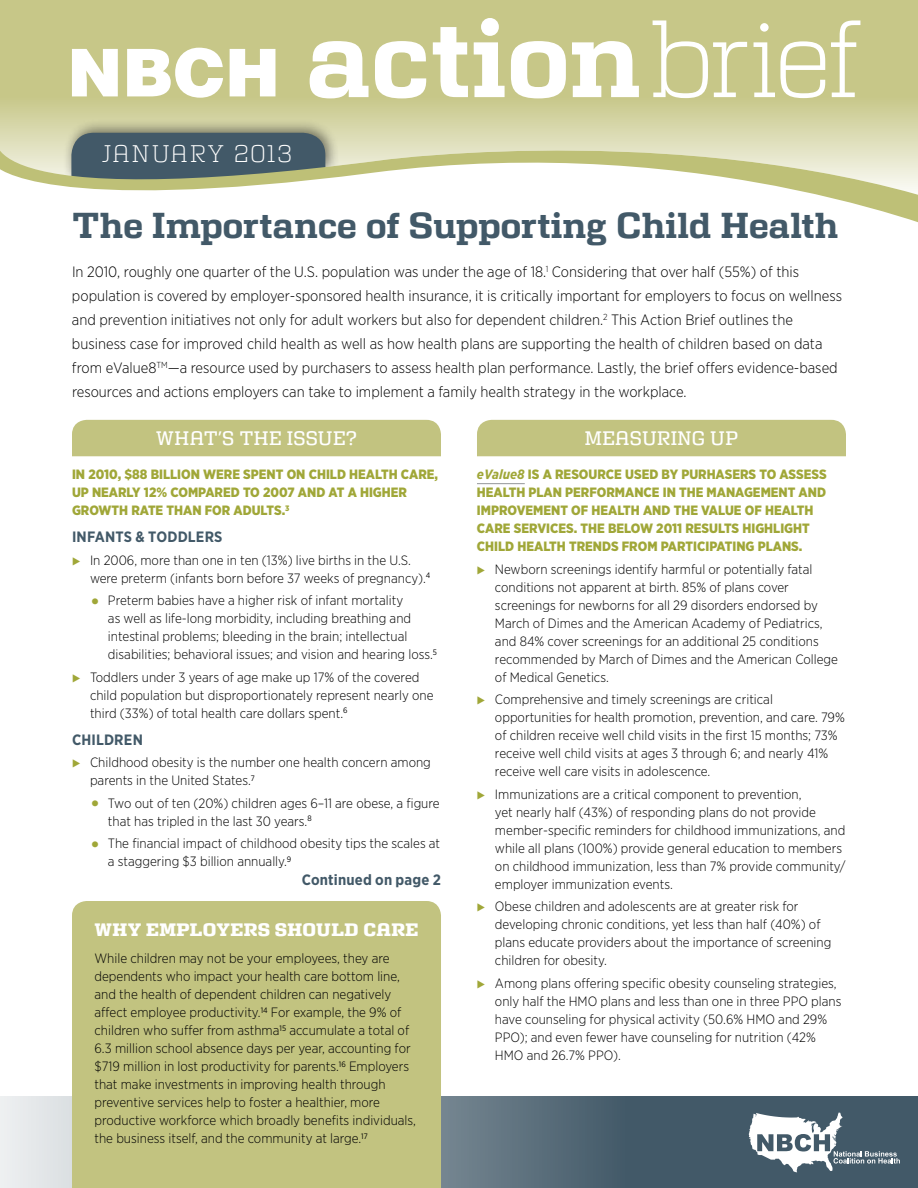
<style>
.page{position:relative;width:918px;height:1188px;background:#fff}
.page>*{position:absolute;margin:0;border:0;box-sizing:border-box;transform-origin:0 0}
.t1{font:700 109.5px "Girard Slab";color:#fff}
.t2{font:700 36px "Girard Slab";color:#425968}
.t3{font:300 24px "Girard Slab";letter-spacing:.065em;color:#fff}
.t4{font:500 19.5px "Girard Slab";letter-spacing:.015em;color:#fff}
.t5{font:18px "Times";color:#dcd5c5}
.t6{font:800 18px "Girard Slab";letter-spacing:.015em;color:#fff}
.t7{font:300 15px/24px "Gotham Narrow";color:#000}
.t8{font:700 15px "Gotham Narrow";letter-spacing:.01em;color:#425968}
.t9{font:300 13.5px/18px "Gotham Narrow";color:#000}
.t10{font:900 13.5px/18px "Gotham Narrow";color:#a0a738}
.s1{font-family:"Helvetica";font-weight:900;font-size:66px}
.s2{font-weight:300}
.s3{font-family:"European Pi Three";font-weight:400;font-size:10.5px;color:#a0a738}
.s4{font-weight:700;font-style:italic}
</style>
<div class="page">
<div style="left:72px;top:420px;width:369px;height:36px;background:#c2c380"></div>
<div style="left:477px;top:420px;width:369px;height:36px;background:#c2c380"></div>
<svg style="left:0;top:0;width:918px;height:119px;background:#c8c88a"></svg>
<svg style="left:0;top:119px;width:918px;height:103px"></svg>
<svg style="left:0;top:1096px;width:918px;height:92px;background:#667985"></svg>
<svg style="left:749px;top:1112px;width:151px;height:60px"></svg>
<hr style="left:477px;top:483px;width:48px;height:1px;background:#939598">
<div style="left:72px;top:901px;width:369px;height:287px;background:#c2c380"></div>
<svg style="left:3px;top:211px;width:914px;height:9px"></svg>
<h1 class="t1" style="left:67px;top:-8px;width:795px"><span class="s1">NBCH</span> action<span class="s2">BRIEF</span></h1>
<h3 class="t3" style="left:102px;top:140px;width:192px">JANUARY 2013</h3>
<h2 class="t2" style="left:72px;top:203px;width:768px">The Importance of Supporting Child Health</h2>
<p class="t7" style="left:72px;top:259px;width:772px">In 2010, roughly one quarter of the U.S. population was under the age of 18.<sup>1</sup> Considering that over half (55%) of this population is covered by employer-sponsored health insurance, it is critically important for employers to focus on wellness and prevention initiatives not only for adult workers but also for dependent children.<sup>2</sup> This Action Brief outlines the business case for improved child health as well as how health plans are supporting the health of children based on data from eValue8<sup>TM</sup>—a resource used by purchasers to assess health plan performance. Lastly, the brief offers evidence-based resources and actions employers can take to implement a family health strategy in the workplace.</p>
<h3 class="t4" style="left:156px;top:427px;width:203px">WHAT’S THE ISSUE?</h3>
<p class="t10" style="left:72px;top:465px;width:368px">IN 2010, $88 BILLION WERE SPENT ON CHILD HEALTH CARE,<br>UP NEARLY 12% COMPARED TO 2007 AND AT A HIGHER<br>GROWTH RATE THAN FOR ADULTS.<sup>3</sup></p>
<p class="t8" style="left:72px;top:527px;width:152px">INFANTS &amp; TODDLERS</p>
<p class="t9" style="left:90px;top:551px;width:342px;text-indent:-18px"><span class="s3">E</span> In 2006, more than one in ten (13%) live births in the U.S. were preterm (infants born before 37 weeks of pregnancy).<sup>4</sup></p>
<p class="t9" style="left:108px;top:591px;width:331px">Preterm babies have a higher risk of infant mortality<br>as well as life-long morbidity, including breathing and intestinal problems; bleeding in the brain; intellectual disabilities; behavioral issues; and vision and hearing loss.<sup>5</sup></p>
<p class="t9" style="left:90px;top:668px;width:345px;text-indent:-18px"><span class="s3">E</span> Toddlers under 3 years of age make up 17% of the covered child population but disproportionately represent nearly one third (33%) of total health care dollars spent.<sup>6</sup></p>
<p class="t8" style="left:72px;top:730px;width:73px">CHILDREN</p>
<p class="t9" style="left:90px;top:753px;width:342px;text-indent:-18px"><span class="s3">E</span> Childhood obesity is the number one health concern among parents in the United States.<sup>7</sup></p>
<p class="t9" style="left:108px;top:794px;width:333px">Two out of ten (20%) children ages 6–11 are obese, a figure that has tripled in the last 30 years.<sup>8</sup></p>
<p class="t9" style="left:108px;top:834px;width:334px">The financial impact of childhood obesity tips the scales at a staggering $3 billion annually.<sup>9</sup></p>
<p class="t8" style="left:302px;top:870px;width:141px">CONTINUED ON PAGE 2</p>
<h3 class="t5" style="left:3px;top:212px;width:916px">&gt;&gt;&gt;&gt;&gt;&gt;&gt;&gt;&gt;&gt;&gt;&gt;&gt;&gt;&gt;&gt;&gt;&gt;&gt;&gt;&gt;&gt;&gt;&gt;&gt;&gt;&gt;&gt;&gt;&gt;&gt;&gt;&gt;&gt;&gt;&gt;&gt;&gt;&gt;&gt;&gt;&gt;&gt;&gt;&gt;&gt;&gt;&gt;&gt;&gt;&gt;&gt;&gt;&gt;&gt;&gt;&gt;&gt;&gt;&gt;&gt;&gt;&gt;&gt;&gt;&gt;&gt;&gt;&gt;&gt;&gt;&gt;&gt;&gt;&gt;&gt;&gt;&gt;&gt;</h3>
<h3 class="t4" style="left:585px;top:427px;width:155px">MEASURING UP</h3>
<p class="t10" style="left:477px;top:465px;width:351px"><span class="s4">eValue8</span> IS A RESOURCE USED BY PURHASERS TO ASSESS HEALTH PLAN PERFORMANCE IN THE MANAGEMENT AND IMPROVEMENT OF HEALTH AND THE VALUE OF HEALTH CARE SERVICES. THE BELOW 2011 RESULTS HIGHLIGHT CHILD HEALTH TRENDS FROM PARTICIPATING PLANS.</p>
<p class="t9" style="left:495px;top:560px;width:345px;text-indent:-18px"><span class="s3">E</span> Newborn screenings identify harmful or potentially fatal conditions not apparent at birth. 85% of plans cover screenings for newborns for all 29 disorders endorsed by March of Dimes and the American Academy of Pediatrics, and 84% cover screenings for an additional 25 conditions recommended by March of Dimes and the American College of Medical Genetics.</p>
<p class="t9" style="left:495px;top:690px;width:351px;text-indent:-18px"><span class="s3">E</span> Comprehensive and timely screenings are critical opportunities for health promotion, prevention, and care. 79% of children receive well child visits in the first 15 months; 73% receive well child visits at ages 3 through 6; and nearly 41% receive well care visits in adolescence.</p>
<p class="t9" style="left:495px;top:785px;width:352px;text-indent:-18px"><span class="s3">E</span> Immunizations are a critical component to prevention,<br>yet nearly half (43%) of responding plans do not provide member-specific reminders for childhood immunizations, and while all plans (100%) provide general education to members on childhood immunization, less than 7% provide community/ employer immunization events.</p>
<p class="t9" style="left:495px;top:897px;width:338px;text-indent:-18px"><span class="s3">E</span> Obese children and adolescents are at greater risk for developing chronic conditions, yet less than half (40%) of plans educate providers about the importance of screening children for obesity.</p>
<p class="t9" style="left:495px;top:974px;width:348px;text-indent:-18px"><span class="s3">E</span> Among plans offering specific obesity counseling strategies, only half the HMO plans and less than one in three PPO plans have counseling for physical activity (50.6% HMO and 29% PPO); and even fewer have counseling for nutrition (42% HMO and 26.7% PPO).</p>
<h3 class="t6" style="left:95px;top:919px;width:324px">WHY EMPLOYERS SHOULD CARE</h3>
<p class="t9" style="left:95px;top:949px;width:323px">While children may not be your employees, they are dependents who impact your health care bottom line, and the health of dependent children can negatively affect employee productivity.<sup>14</sup> For example, the 9% of children who suffer from asthma<sup>15</sup> accumulate a total of 6.3 million school absence days per year, accounting for $719 million in lost productivity for parents.<sup>16</sup> Employers that make investments in improving health through preventive services help to foster a healthier, more productive workforce which broadly benefits individuals, the business itself, and the community at large.<sup>17</sup></p>
</div>
